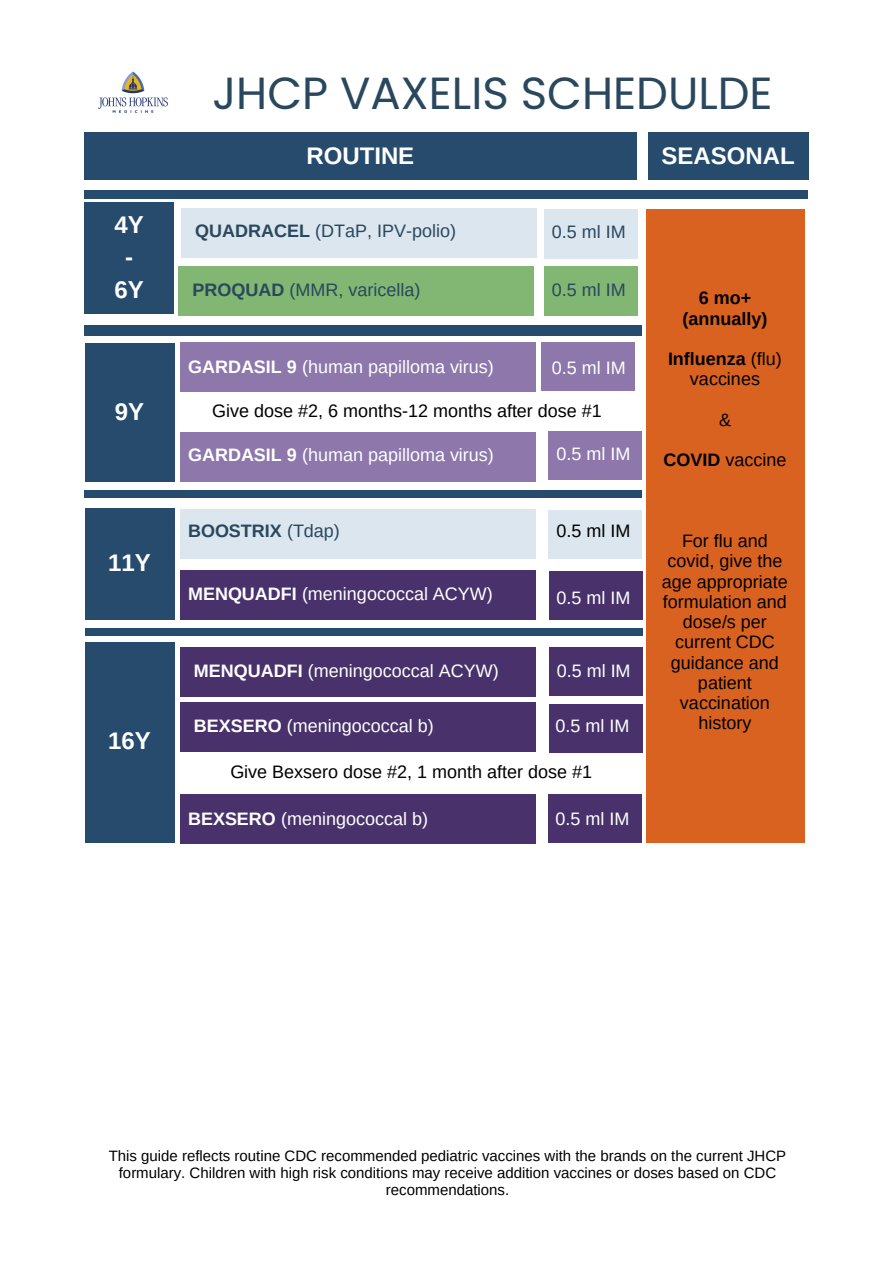
<style>
.page{position:relative;width:893px;height:1264px;background:#fff}
.page>*{position:absolute;margin:0;border:0;box-sizing:border-box;transform-origin:0 0}
.t1{font:45px "Poppins";color:#2a485d}
.t2{font:700 24px "Arimo";color:#fff}
.t3{font:18px/20.2px "Arimo";color:#000;text-align:center}
.t4{font:18px "Arimo";color:#fff}
.t5{font:18px "Arimo";color:#2a485d}
.t6{font:700 18px "Arimo";color:#2a485d}
.t7{font:700 18px "Arimo";color:#000}
.t8{font:15px/16.8px "Arimo";color:#000;text-align:center}
.s1{font-weight:700}
.s2{font-weight:400}
</style>
<div class="page">
<div style="left:84px;top:190px;width:724px;height:9px;background:#264b6d"></div>
<div style="left:84px;top:202px;width:90px;height:112px;background:#264b6d"></div>
<div style="left:181px;top:208px;width:355px;height:49px;background:#dbe6ef"></div>
<div style="left:179px;top:266px;width:355px;height:50px;background:#81b673"></div>
<div style="left:544px;top:209px;width:93px;height:49px;background:#dbe6ef"></div>
<div style="left:544px;top:266px;width:93px;height:50px;background:#81b673"></div>
<div style="left:84px;top:325px;width:558px;height:10px;background:#264b6d"></div>
<div style="left:85px;top:343px;width:89px;height:138px;background:#264b6d"></div>
<div style="left:180px;top:343px;width:355px;height:49px;background:#8d77ab"></div>
<div style="left:541px;top:342px;width:93px;height:48px;background:#8d77ab"></div>
<div style="left:180px;top:432px;width:355px;height:49px;background:#8d77ab"></div>
<div style="left:548px;top:432px;width:94px;height:48px;background:#8d77ab"></div>
<div style="left:85px;top:490px;width:557px;height:8px;background:#264b6d"></div>
<div style="left:85px;top:508px;width:89px;height:111px;background:#264b6d"></div>
<div style="left:180px;top:509px;width:355px;height:49px;background:#dbe6ef"></div>
<div style="left:548px;top:510px;width:94px;height:48px;background:#dbe6ef"></div>
<div style="left:180px;top:570px;width:355px;height:49px;background:#49326b"></div>
<div style="left:548px;top:571px;width:94px;height:48px;background:#49326b"></div>
<div style="left:85px;top:628px;width:557px;height:7px;background:#264b6d"></div>
<div style="left:85px;top:642px;width:89px;height:200px;background:#264b6d"></div>
<div style="left:180px;top:647px;width:355px;height:49px;background:#49326b"></div>
<div style="left:548px;top:647px;width:94px;height:48px;background:#49326b"></div>
<div style="left:180px;top:703px;width:355px;height:49px;background:#49326b"></div>
<div style="left:548px;top:704px;width:94px;height:48px;background:#49326b"></div>
<div style="left:180px;top:794px;width:355px;height:49px;background:#49326b"></div>
<div style="left:548px;top:794px;width:94px;height:48px;background:#49326b"></div>
<div style="left:84px;top:132px;width:552px;height:48px;background:#264b6d"></div>
<div style="left:648px;top:132px;width:160px;height:48px;background:#264b6d"></div>
<div style="left:646px;top:209px;width:158px;height:634px;background:#da6220"></div>
<img style="left:98px;top:71px;width:70px;height:42px">
<p class="t1" style="left:212px;top:62px;width:561px">JHCP VAXELIS SCHEDULDE</p>
<p class="t2" style="left:115px;top:211px;width:31px">4Y</p>
<p class="t2" style="left:125px;top:244px;width:9px">-</p>
<p class="t2" style="left:115px;top:276px;width:31px">6Y</p>
<p class="t2" style="left:115px;top:398px;width:31px">9Y</p>
<p class="t2" style="left:108px;top:549px;width:44px">11Y</p>
<p class="t2" style="left:108px;top:727px;width:44px">16Y</p>
<p class="t2" style="left:306px;top:142px;width:109px">ROUTINE</p>
<p class="t2" style="left:661px;top:142px;width:135px">SEASONAL</p>
<p class="t5" style="left:195px;top:221px;width:262px"><span class="s1">QUADRACEL</span> (DTaP, IPV-polio)</p>
<p class="t5" style="left:552px;top:222px;width:75px">0.5 ml IM</p>
<p class="t5" style="left:192px;top:279px;width:229px"><span class="s1">PROQUAD</span> (MMR, varicella)</p>
<p class="t5" style="left:552px;top:279px;width:75px">0.5 ml IM</p>
<p class="t4" style="left:188px;top:356px;width:307px"><span class="s1">GARDASIL 9</span> (human papilloma virus)</p>
<p class="t4" style="left:551px;top:358px;width:75px">0.5 ml IM</p>
<p class="t3" style="left:212px;top:400px;width:391px">Give dose #2, 6 months-12 months after dose #1</p>
<p class="t4" style="left:188px;top:445px;width:307px"><span class="s1">GARDASIL 9</span> (human papilloma virus)</p>
<p class="t4" style="left:556px;top:444px;width:75px">0.5 ml IM</p>
<p class="t6" style="left:188px;top:521px;width:153px">BOOSTRIX <span class="s2">(Tdap)</span></p>
<p class="t3" style="left:556px;top:520px;width:75px">0.5 ml IM</p>
<p class="t4" style="left:188px;top:583px;width:306px"><span class="s1">MENQUADFI</span> (meningococcal ACYW)</p>
<p class="t4" style="left:556px;top:588px;width:75px">0.5 ml IM</p>
<p class="t4" style="left:194px;top:660px;width:306px"><span class="s1">MENQUADFI</span> (meningococcal ACYW)</p>
<p class="t4" style="left:556px;top:660px;width:75px">0.5 ml IM</p>
<p class="t4" style="left:194px;top:715px;width:241px"><span class="s1">BEXSERO</span> (meningococcal b)</p>
<p class="t4" style="left:555px;top:715px;width:75px">0.5 ml IM</p>
<p class="t3" style="left:230px;top:761px;width:363px">Give Bexsero dose #2, 1 month after dose #1</p>
<p class="t4" style="left:188px;top:808px;width:241px"><span class="s1">BEXSERO</span> (meningococcal b)</p>
<p class="t4" style="left:555px;top:808px;width:75px">0.5 ml IM</p>
<p class="t7" style="left:698px;top:288px;width:54px">6 mo+</p>
<p class="t7" style="left:682px;top:308px;width:86px">(annually)</p>
<p class="t3" style="left:668px;top:348px;width:115px"><span class="s1">Influenza</span> (flu) vaccines</p>
<p class="t3" style="left:719px;top:409px;width:13px">&amp;</p>
<p class="t3" style="left:663px;top:450px;width:124px"><span class="s1">COVID</span> vaccine</p>
<p class="t3" style="left:662px;top:531px;width:127px">For flu and covid, give the age appropriate formulation and dose/s per current CDC guidance and patient vaccination history</p>
<p class="t8" style="left:109px;top:1147px;width:678px">This guide reflects routine CDC recommended pediatric vaccines with the brands on the current JHCP formulary. Children with high risk conditions may receive addition vaccines or doses based on CDC recommendations.</p>
</div>
